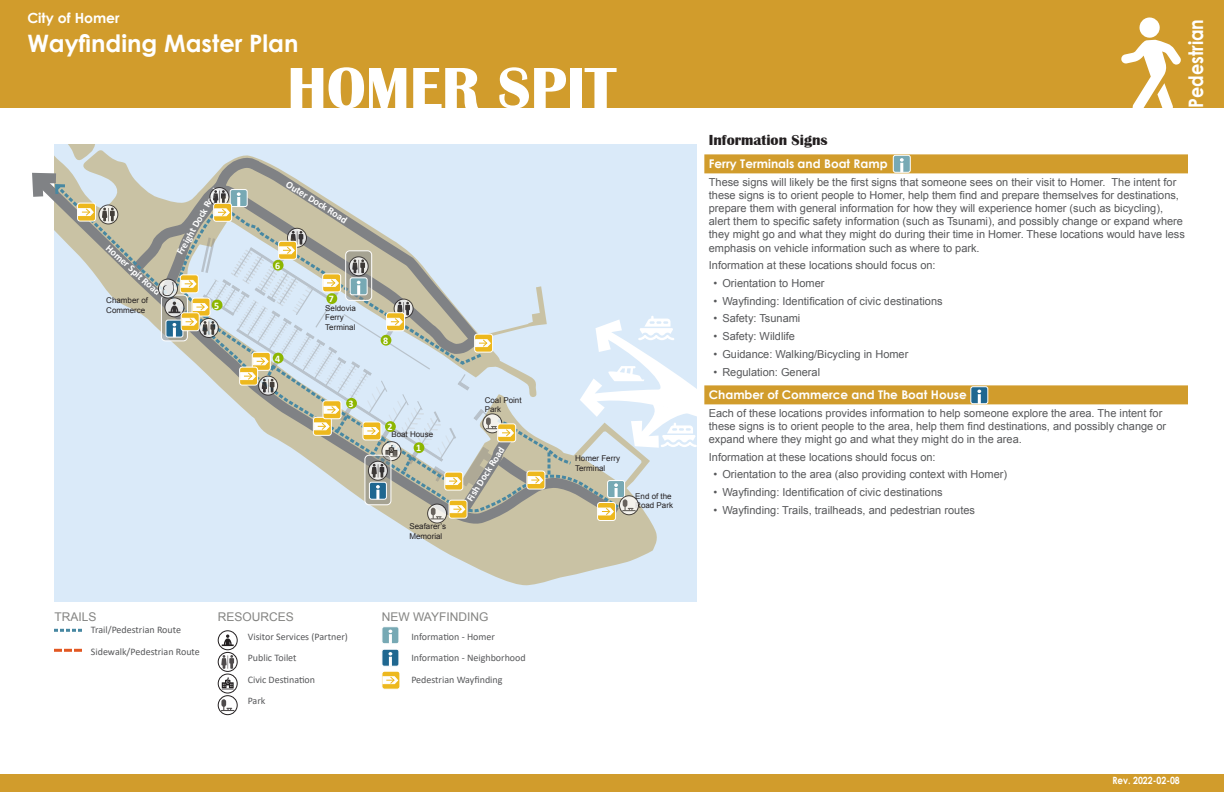
<style>
.page{position:relative;width:1224px;height:792px;background:#fff}
.page>*{position:absolute;margin:0;border:0;box-sizing:border-box;transform-origin:0 0}
.Sheet_Title{font:700 60px "Britannic";color:#fff}
.t1{font:700 24px "Century Gothic";color:#fff}
.t2{font:700 20px "Century Gothic";color:#fff;scale:.88 1}
.t3{font:700 15px "Britannic";color:#231f20}
.t4{font:700 14px "Century Gothic";color:#fff}
.Sub_Header_-_Pedestr{font:700 12px "Century Gothic";color:#fff}
.Legend_Header{font:12px "Arial";color:#848482}
.Body_Text{font:11px/13.2px "Arial";color:#57585a}
.Legend_Text{font:10px "Calibri";color:#57585a}
.Map_-_Roads{font:700 10px "Calibri";color:#fff}
.t5{font:700 10px "Century Gothic";color:#fff;scale:.88 1}
.Map_-_Locations{font:8px/9.6px "Arial";color:#231f20}
</style>
<div class="page">
<div style="left:54px;top:144px;width:643px;height:458px;background:#daeaf9"></div>
<svg style="left:54px;top:144px;width:603px;height:442px"></svg>
<div style="left:0;top:0;width:1224px;height:108px;background:#d19c2c"></div>
<div style="left:0;top:774px;width:1224px;height:18px;background:#d19c2c"></div>
<svg style="left:1121px;top:17px;width:60px;height:91px"></svg>
<svg style="left:54px;top:164px;width:572px;height:359px"></svg>
<svg style="left:123px;top:158px;width:362px;height:23px"></svg>
<svg style="left:54px;top:181px;width:568px;height:334px"></svg>
<svg style="left:32px;top:168px;width:36px;height:39px"></svg>
<svg style="left:54px;top:629px;width:28px;height:3px"></svg>
<svg style="left:54px;top:649px;width:28px;height:3px"></svg>
<svg style="left:168px;top:205px;width:317px;height:26px"></svg>
<div style="left:704px;top:154px;width:484px;height:19px;background:#d19c2c"></div>
<div style="left:704px;top:385px;width:484px;height:19px;background:#d19c2c"></div>
<div style="left:608px;top:481px;width:17px;height:17px;background:#77a9b4;border-radius:2px"></div>
<div style="left:607px;top:480px;width:18px;height:18px;border:1px solid #fff;border-radius:2px"></div>
<div style="left:230px;top:190px;width:17px;height:17px;background:#77a9b4;border-radius:2px"></div>
<div style="left:230px;top:189px;width:18px;height:18px;border:1px solid #fff;border-radius:2px"></div>
<svg style="left:237px;top:192px;width:4px;height:15px"></svg>
<svg style="left:580px;top:316px;width:117px;height:132px"></svg>
<svg style="left:99px;top:205px;width:19px;height:19px"></svg>
<div style="left:98px;top:204px;width:20px;height:20px;border:1px solid #231f20;border-radius:50%"></div>
<svg style="left:102px;top:208px;width:13px;height:13px"></svg>
<svg style="left:210px;top:188px;width:19px;height:19px"></svg>
<div style="left:209px;top:187px;width:20px;height:20px;border:1px solid #231f20;border-radius:50%"></div>
<svg style="left:287px;top:228px;width:19px;height:19px"></svg>
<div style="left:287px;top:228px;width:20px;height:20px;border:1px solid #231f20;border-radius:50%"></div>
<div style="left:161px;top:295px;width:27px;height:46px;border:1px solid #fff;border-radius:4px"></div>
<div style="left:382px;top:671px;width:18px;height:18px;background:#edb81d;border-radius:3px"></div>
<div style="left:381px;top:671px;width:19px;height:19px;border:1px solid #fff;border-radius:3px"></div>
<svg style="left:382px;top:675px;width:17px;height:10px"></svg>
<div style="left:382px;top:627px;width:17px;height:17px;background:#77a9b4;border-radius:2px"></div>
<div style="left:381px;top:626px;width:18px;height:18px;border:1px solid #fff;border-radius:2px"></div>
<svg style="left:389px;top:630px;width:3px;height:14px"></svg>
<div style="left:382px;top:649px;width:17px;height:17px;background:#1f6790;border-radius:2px"></div>
<div style="left:381px;top:649px;width:18px;height:18px;border:1px solid #fff;border-radius:2px"></div>
<svg style="left:389px;top:652px;width:3px;height:14px"></svg>
<svg style="left:218px;top:631px;width:19px;height:19px"></svg>
<div style="left:218px;top:630px;width:20px;height:20px;border:1px solid #231f20;border-radius:50%"></div>
<svg style="left:222px;top:634px;width:12px;height:12px"></svg>
<svg style="left:218px;top:674px;width:19px;height:19px"></svg>
<div style="left:218px;top:674px;width:20px;height:20px;border:1px solid #231f20;border-radius:50%"></div>
<svg style="left:222px;top:678px;width:12px;height:12px"></svg>
<svg style="left:218px;top:696px;width:19px;height:19px"></svg>
<div style="left:218px;top:695px;width:20px;height:20px;border:1px solid #231f20;border-radius:50%"></div>
<svg style="left:221px;top:699px;width:13px;height:12px"></svg>
<svg style="left:218px;top:652px;width:19px;height:19px"></svg>
<div style="left:218px;top:652px;width:20px;height:20px;border:1px solid #231f20;border-radius:50%"></div>
<svg style="left:221px;top:655px;width:13px;height:14px"></svg>
<svg style="left:158px;top:279px;width:19px;height:19px"></svg>
<div style="left:158px;top:279px;width:20px;height:20px;border:1px solid #231f20;border-radius:50%"></div>
<div style="left:214px;top:203px;width:18px;height:18px;background:#edb81d;border-radius:3px"></div>
<div style="left:213px;top:203px;width:19px;height:19px;border:1px solid #fff;border-radius:3px"></div>
<svg style="left:213px;top:190px;width:18px;height:27px"></svg>
<div style="left:78px;top:203px;width:18px;height:18px;background:#edb81d;border-radius:3px"></div>
<div style="left:77px;top:203px;width:19px;height:19px;border:1px solid #fff;border-radius:3px"></div>
<svg style="left:78px;top:207px;width:17px;height:10px"></svg>
<div style="left:598px;top:503px;width:18px;height:18px;background:#edb81d;border-radius:3px"></div>
<div style="left:597px;top:502px;width:19px;height:19px;border:1px solid #fff;border-radius:3px"></div>
<div style="left:619px;top:495px;width:20px;height:20px;border:1px solid #231f20;border-radius:50%"></div>
<svg style="left:598px;top:483px;width:38px;height:33px"></svg>
<svg style="left:162px;top:231px;width:412px;height:294px"></svg>
<div style="left:893px;top:155px;width:17px;height:17px;background:#77a9b4;border-radius:2px"></div>
<div style="left:893px;top:155px;width:18px;height:18px;border:1px solid #fff;border-radius:2px"></div>
<svg style="left:900px;top:158px;width:4px;height:14px"></svg>
<div style="left:971px;top:387px;width:17px;height:17px;background:#1f6790;border-radius:2px"></div>
<div style="left:970px;top:386px;width:18px;height:18px;border:1px solid #fff;border-radius:2px"></div>
<svg style="left:977px;top:390px;width:4px;height:14px"></svg>
<p class="t4" style="left:27px;top:8px;width:94px">City of Homer</p>
<h2 class="t1" style="left:27px;top:25px;width:273px">Wayfinding Master Plan</h2>
<p class="Sheet_Title" style="left:287px;top:54px;width:330px">HOMER SPIT</p>
<p class="Map_-_Roads" style="left:112px;top:241px;width:72px;rotate:42deg">Homer Spit Road</p>
<p class="Map_-_Locations" style="left:106px;top:296px;width:43px">Chamber of<br>Commerce</p>
<p class="Map_-_Roads" style="left:173px;top:250px;width:77px;rotate:-60deg">Freight Dock Road</p>
<p class="Map_-_Roads" style="left:214px;top:298px;width:7px">5</p>
<p class="Map_-_Roads" style="left:291px;top:177px;width:72px;rotate:32deg">Outer Dock Road</p>
<p class="Map_-_Roads" style="left:275px;top:259px;width:7px">6</p>
<p class="Map_-_Roads" style="left:275px;top:351px;width:7px">4</p>
<p class="Map_-_Roads" style="left:329px;top:292px;width:7px">7</p>
<p class="Map_-_Locations" style="left:325px;top:303px;width:32px">Seldovia<br>Ferry<br>Terminal</p>
<p class="Map_-_Roads" style="left:349px;top:397px;width:7px">3</p>
<p class="Map_-_Roads" style="left:383px;top:334px;width:7px">8</p>
<p class="Map_-_Roads" style="left:387px;top:420px;width:7px">2</p>
<p class="Map_-_Locations" style="left:391px;top:429px;width:43px">Boat House</p>
<p class="Map_-_Roads" style="left:416px;top:441px;width:7px">1</p>
<p class="Map_-_Locations" style="left:410px;top:522px;width:38px">Seafarer’s<br>Memorial</p>
<p class="Map_-_Locations" style="left:485px;top:395px;width:38px">Coal Point<br>Park</p>
<p class="Map_-_Roads" style="left:463px;top:497px;width:64px;rotate:-58deg">Fish Dock Road</p>
<p class="Map_-_Locations" style="left:575px;top:454px;width:46px">Homer Ferry<br>Terminal</p>
<p class="Map_-_Locations" style="left:635px;top:491px;width:39px">End of the<br>Road Park</p>
<p class="Legend_Header" style="left:218px;top:609px;width:78px">RESOURCES</p>
<p class="Legend_Header" style="left:55px;top:609px;width:44px">TRAILS</p>
<p class="Legend_Header" style="left:382px;top:609px;width:108px">NEW WAYFINDING</p>
<p class="Legend_Text" style="left:248px;top:630px;width:102px">Visitor Services (Partner)</p>
<p class="Legend_Text" style="left:248px;top:651px;width:50px">Public Toilet</p>
<p class="Legend_Text" style="left:248px;top:673px;width:69px">Civic Destination</p>
<p class="Legend_Text" style="left:248px;top:694px;width:19px">Park</p>
<p class="Legend_Text" style="left:91px;top:623px;width:92px">Trail/Pedestrian Route</p>
<p class="Legend_Text" style="left:91px;top:645px;width:110px">Sidewalk/Pedestrian Route</p>
<p class="Legend_Text" style="left:411px;top:629px;width:85px">Information - Homer</p>
<p class="Legend_Text" style="left:411px;top:651px;width:116px">Information - Neighborhood</p>
<p class="Legend_Text" style="left:411px;top:672px;width:93px">Pedestrian Wayfinding</p>
<h3 class="t2" style="left:1181px;top:108px;width:103px;rotate:-90deg">Pedestrian</h3>
<p class="t3" style="left:709px;top:131px;width:120px">Information Signs</p>
<p class="Sub_Header_-_Pedestr" style="left:709px;top:154px;width:180px">Ferry Terminals and Boat Ramp</p>
<p class="Body_Text" style="left:709px;top:175px;width:478px">These signs will likely be the first signs that someone sees on their visit to Homer. The intent for these signs is to orient people to Homer, help them find and prepare themselves for destinations, prepare them with general information for how they will experience homer (such as bicycling), alert them to specific safety information (such as Tsunami), and possibly change or expand where they might go and what they might do during their time in Homer. These locations would have less emphasis on vehicle information such as where to park.</p>
<p class="Body_Text" style="left:709px;top:259px;width:228px">Information at these locations should focus on:</p>
<p class="Body_Text" style="left:713px;top:277px;width:113px">• Orientation to Homer</p>
<p class="Body_Text" style="left:713px;top:294px;width:231px">• Wayfinding: Identification of civic destinations</p>
<p class="Body_Text" style="left:713px;top:312px;width:89px">• Safety: Tsunami</p>
<p class="Body_Text" style="left:713px;top:330px;width:83px">• Safety: Wildlife</p>
<p class="Body_Text" style="left:713px;top:347px;width:197px">• Guidance: Walking/Bicycling in Homer</p>
<p class="Body_Text" style="left:713px;top:365px;width:108px">• Regulation: General</p>
<p class="Sub_Header_-_Pedestr" style="left:709px;top:385px;width:259px">Chamber of Commerce and The Boat House</p>
<p class="Body_Text" style="left:709px;top:406px;width:459px">Each of these locations provides information to help someone explore the area. The intent for these signs is to orient people to the area, help them find destinations, and possibly change or expand where they might go and what they might do in the area.</p>
<p class="Body_Text" style="left:709px;top:450px;width:228px">Information at these locations should focus on:</p>
<p class="Body_Text" style="left:713px;top:468px;width:295px">• Orientation to the area (also providing context with Homer)</p>
<p class="Body_Text" style="left:713px;top:486px;width:231px">• Wayfinding: Identification of civic destinations</p>
<p class="Body_Text" style="left:713px;top:503px;width:263px">• Wayfinding: Trails, trailheads, and pedestrian routes</p>
<p class="t5" style="left:1113px;top:773px;width:78px">Rev. 2022-02-08</p>
</div>
